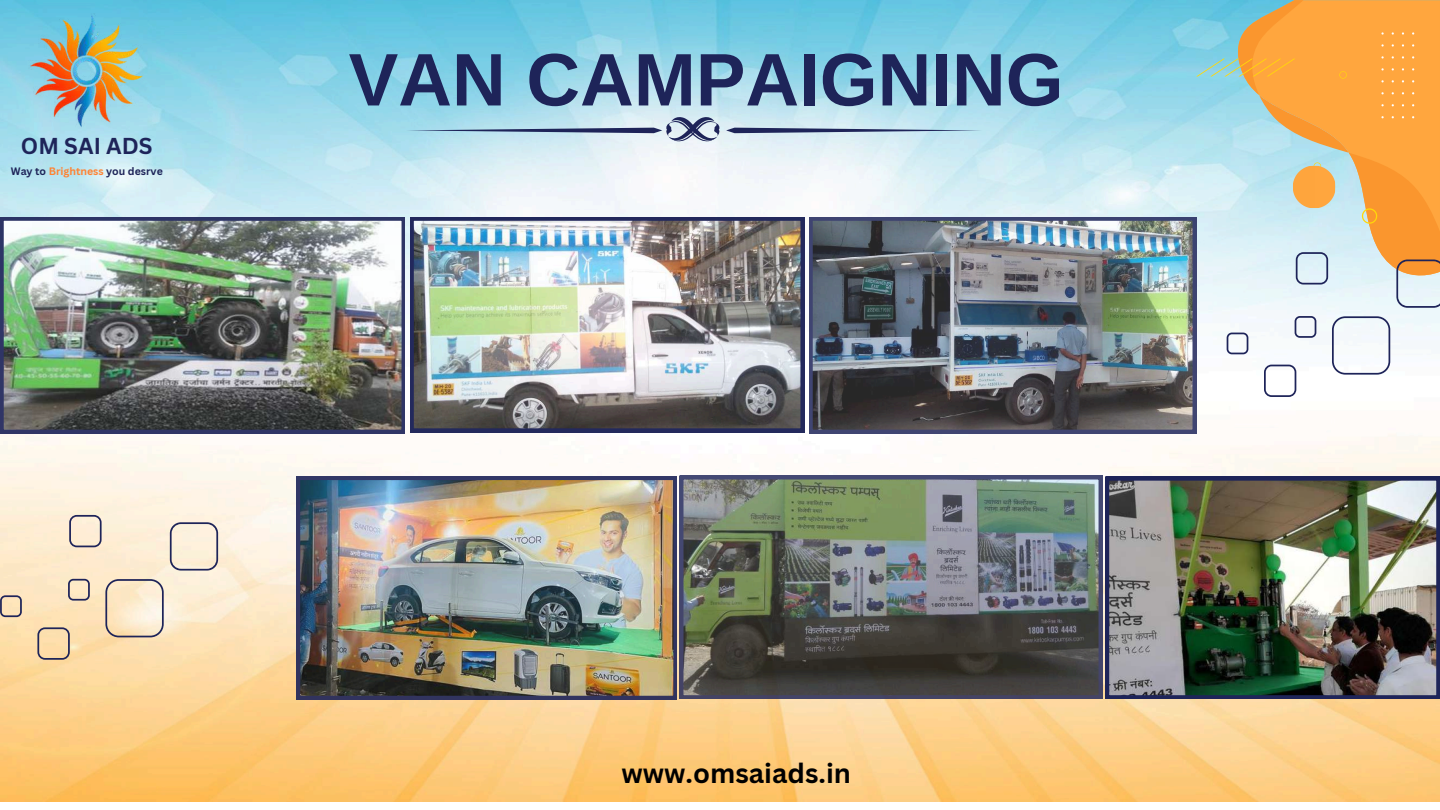
<style>
.page{position:relative;width:1440px;height:810px;background:#fff}
.page>*{position:absolute;margin:0;border:0;box-sizing:border-box;transform-origin:0 0}
.t1{font:700 74.4px "Arimo";color:#1e2459}
.t2{font:700 27.1px "Canva Sans";color:#000}
.t3{font:700 22.4px "Canva Sans";color:#1e2459}
.t4{font:700 10.5px "Canva Sans";color:#1e2459}
.s1{color:#ff8232}
</style>
<div class="page">
<img style="left:0;top:0;width:1440px;height:802px">
<img style="left:29px;top:14px;width:115px;height:115px">
<svg style="left:1229px;top:0;width:211px;height:278px"></svg>
<svg style="left:1196px;top:32px;width:218px;height:192px"></svg>
<img style="left:0;top:217px;width:405px;height:216px">
<img style="left:809px;top:217px;width:387px;height:216px">
<img style="left:410px;top:217px;width:394px;height:215px">
<svg style="left:1296px;top:252px;width:32px;height:33px"></svg>
<svg style="left:1332px;top:316px;width:58px;height:59px"></svg>
<svg style="left:1396px;top:260px;width:44px;height:48px"></svg>
<svg style="left:1295px;top:316px;width:21px;height:22px"></svg>
<svg style="left:1264px;top:365px;width:32px;height:32px"></svg>
<svg style="left:1227px;top:333px;width:21px;height:21px"></svg>
<svg style="left:726px;top:128px;width:256px;height:5px"></svg>
<svg style="left:406px;top:117px;width:314px;height:25px"></svg>
<img style="left:680px;top:476px;width:422px;height:223px">
<img style="left:296px;top:476px;width:381px;height:224px">
<svg style="left:69px;top:515px;width:33px;height:32px"></svg>
<svg style="left:105px;top:579px;width:59px;height:58px"></svg>
<svg style="left:170px;top:522px;width:48px;height:49px"></svg>
<svg style="left:68px;top:579px;width:22px;height:22px"></svg>
<svg style="left:37px;top:627px;width:33px;height:33px"></svg>
<svg style="left:0;top:595px;width:22px;height:22px"></svg>
<img style="left:1105px;top:477px;width:335px;height:222px">
<h3 class="t3" style="left:21px;top:130px;width:133px">OM SAI ADS</h3>
<p class="t4" style="left:11px;top:164px;width:153px">Way to <span class="s1">Brightness</span> you desrve</p>
<h1 class="t1" style="left:349px;top:38px;width:716px">VAN CAMPAIGNING</h1>
<h2 class="t2" style="left:622px;top:754px;width:231px">www.omsaiads.in</h2>
</div>
